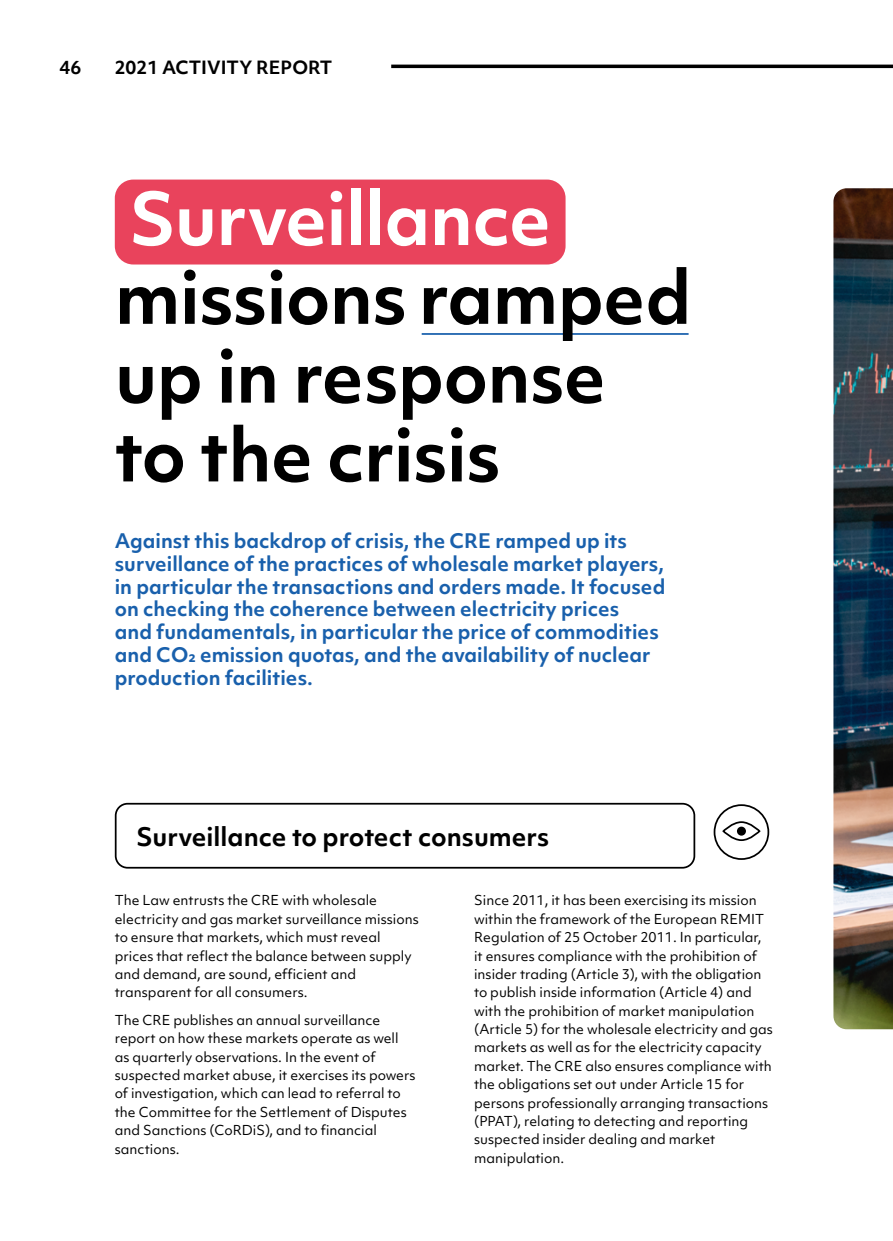
<style>
.page{position:relative;width:893px;height:1241px;background:#fff}
.page>*{position:absolute;margin:0;border:0;box-sizing:border-box;transform-origin:0 0}
.t1{font:700 70px/78.8px "Objektiv Mk 1";letter-spacing:-.01em;color:#000}
.t2{font:700 70px "Objektiv Mk 1";letter-spacing:-.01em;color:#fff}
.t3{font:700 24.5px "Objektiv Mk 1";color:#000}
.t4{font:700 19.25px/22.8px "Objektiv Mk 1";color:#1960ac}
.t5{font:700 17.5px "Objektiv Mk 1";color:#000}
.t6{font:13.12px/18.4px "Objektiv Mk 1";color:#000}
</style>
<div class="page">
<hr style="left:422px;top:333px;width:267px;height:2px;background:#1960ac">
<div style="left:115px;top:179px;width:451px;height:85px;background:#e9435c;border-radius:18px"></div>
<div style="left:115px;top:802px;width:580px;height:66px;border:2px solid #000;border-radius:12px"></div>
<img style="left:833px;top:188px;width:60px;height:841px">
<div style="left:723px;top:821px;width:37px;height:19px;border:2px solid #000;border-radius:50%"></div>
<div style="left:737px;top:826px;width:9px;height:9px;background:#000;border-radius:50%"></div>
<div style="left:714px;top:804px;width:55px;height:55px;border:2px solid #000;border-radius:50%"></div>
<hr style="left:391px;top:65px;width:502px;height:3px;background:#000">
<h3 class="t5" style="left:60px;top:55px;width:23px">46</h3>
<h3 class="t5" style="left:115px;top:55px;width:219px">2021 ACTIVITY REPORT</h3>
<h1 class="t2" style="left:129px;top:169px;width:423px">Surveillance</h1>
<h1 class="t1" style="left:115px;top:256px;width:578px">missions ramped up in response to the crisis</h1>
<p class="t4" style="left:115px;top:529px;width:552px">Against this backdrop of crisis, the CRE ramped up its surveillance of the practices of wholesale market players, in particular the transactions and orders made. It focused on checking the coherence between electricity prices<br>and fundamentals, in particular the price of commodities and CO2 emission quotas, and the availability of nuclear production facilities.</p>
<h2 class="t3" style="left:136px;top:819px;width:414px">Surveillance to protect consumers</h2>
<p class="t6" style="left:115px;top:891px;width:305px">The Law entrusts the CRE with wholesale electricity and gas market surveillance missions to ensure that markets, which must reveal prices that reflect the balance between supply and demand, are sound, efficient and transparent for all consumers.</p>
<p class="t6" style="left:115px;top:1010px;width:302px">The CRE publishes an annual surveillance report on how these markets operate as well as quarterly observations. In the event of suspected market abuse, it exercises its powers of investigation, which can lead to referral to the Committee for the Settlement of Disputes and Sanctions (CoRDiS), and to financial sanctions.</p>
<p class="t6" style="left:474px;top:891px;width:300px">Since 2011, it has been exercising its mission within the framework of the European REMIT Regulation of 25 October 2011. In particular, it ensures compliance with the prohibition of insider trading (Article 3), with the obligation to publish inside information (Article 4) and with the prohibition of market manipulation (Article 5) for the wholesale electricity and gas markets as well as for the electricity capacity market. The CRE also ensures compliance with the obligations set out under Article 15 for persons professionally arranging transactions (PPAT), relating to detecting and reporting suspected insider dealing and market manipulation.</p>
</div>
